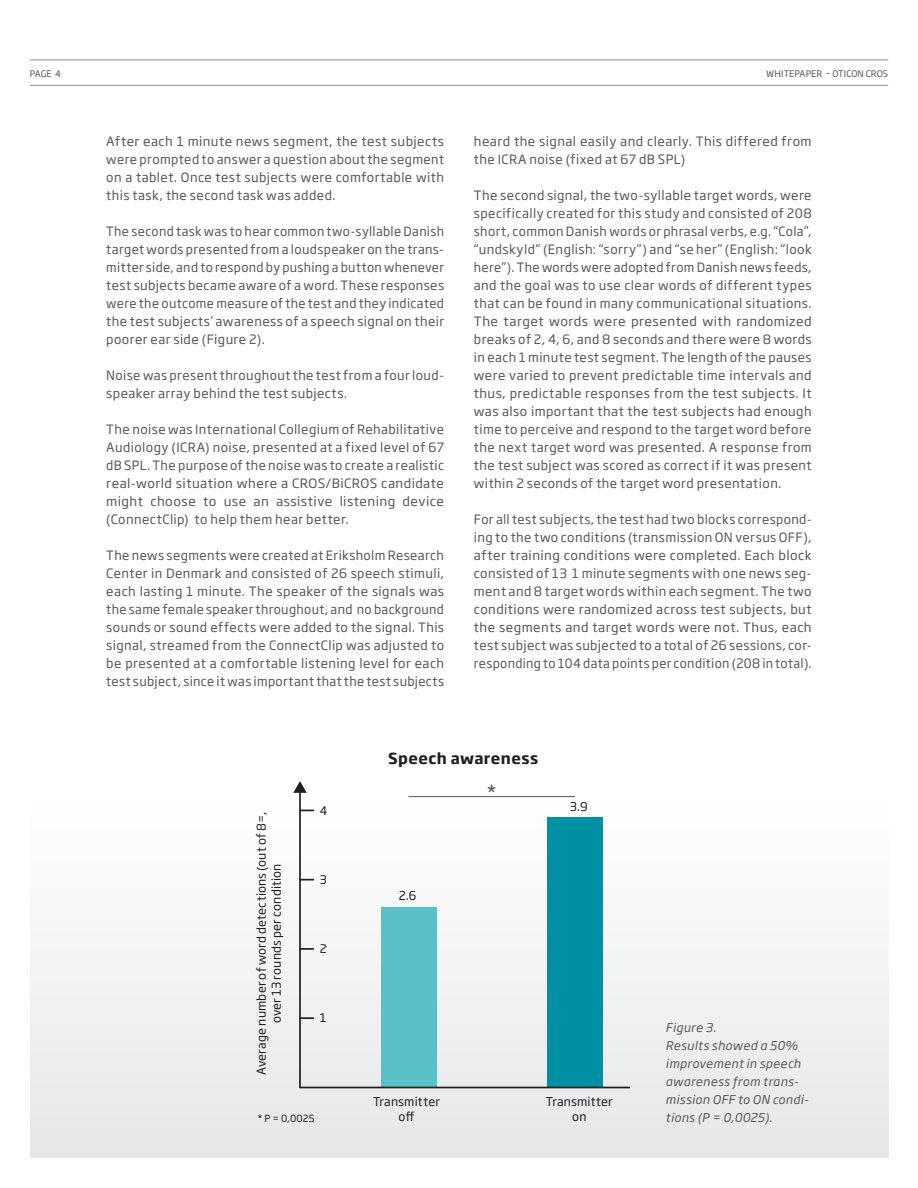
<style>
.page{position:relative;width:918px;height:1188px;background:#fff}
.page>*{position:absolute;margin:0;border:0;box-sizing:border-box;transform-origin:0 0}
.t1{font:19.5px "Soho Gothic Pro";color:#57585a}
.Illustration_headlin{font:700 15px "Soho Gothic Pro";letter-spacing:.03em;color:#231f20}
.WhitePaperBody{font:12.75px/18px "Soho Gothic Pro";letter-spacing:.03em;color:#57585a;text-align:justify}
.t2{font:italic 12px/18px "Soho Gothic Pro";letter-spacing:.03em;color:#57585a}
.Illustration_Text_8{font:12px "Soho Gothic Pro";letter-spacing:.015em;color:#231f20}
.t3{font:11.7px "Soho Gothic Pro";color:#231f20}
.Illustration_text_6{font:9.75px "Soho Gothic Pro";color:#231f20}
.t4{font:9px "Soho Gothic Pro";letter-spacing:.015em;color:#57585a}
</style>
<div class="page">
<div style="left:30px;top:801px;width:858px;height:357px;background:#f2f2f3"></div>
<div style="left:381px;top:907px;width:55px;height:180px;background:#5ac0c7"></div>
<div style="left:547px;top:817px;width:55px;height:270px;background:#0090a3"></div>
<hr style="left:300px;top:1087px;width:329px;height:1px;background:#231f20">
<svg style="left:301px;top:1017px;width:12px;height:2px"></svg>
<svg style="left:301px;top:948px;width:12px;height:2px"></svg>
<svg style="left:301px;top:879px;width:12px;height:2px"></svg>
<svg style="left:301px;top:810px;width:12px;height:1px"></svg>
<hr style="left:299px;top:791px;width:2px;height:296px;background:#231f20">
<svg style="left:293px;top:781px;width:14px;height:12px"></svg>
<hr style="left:409px;top:796px;width:166px;height:1px;background:#57585a">
<hr style="left:30px;top:85px;width:858px;height:1px;background:#928e8b">
<hr style="left:30px;top:60px;width:858px;height:1px;background:#928e8b">
<p class="t4" style="left:30px;top:66px;width:33px">PAGE 4</p>
<p class="t4" style="left:766px;top:66px;width:123px">WHITEPAPER – OTICON CROS</p>
<p class="WhitePaperBody" style="left:106px;top:132px;width:339px">After each 1 minute news segment, the test subjects were prompted to answer a question about the segment on a tablet. Once test subjects were comfortable with this task, the second task was added.</p>
<p class="WhitePaperBody" style="left:106px;top:222px;width:339px">The second task was to hear common two-syllable Danish target words presented from a loudspeaker on the trans&shy;mitter side, and to respond by pushing a button whenever test subjects became aware of a word. These responses were the outcome measure of the test and they indicated the test subjects’ awareness of a speech signal on their poorer ear side (Figure 2).</p>
<p class="WhitePaperBody" style="left:106px;top:366px;width:339px">Noise was present throughout the test from a four loud&shy;speaker array behind the test subjects.</p>
<p class="WhitePaperBody" style="left:106px;top:420px;width:339px">The noise was International Collegium of Rehabilitative Audiology (ICRA) noise, presented at a fixed level of 67 dB SPL. The purpose of the noise was to create a realistic real-world situation where a CROS/BiCROS candidate might choose to use an assistive listening device (ConnectClip) to help them hear better.</p>
<p class="WhitePaperBody" style="left:106px;top:546px;width:339px">The news segments were created at Eriksholm Research Center in Denmark and consisted of 26 speech stimuli, each lasting 1 minute. The speaker of the signals was the same female speaker throughout, and no background sounds or sound effects were added to the signal. This signal, streamed from the ConnectClip was adjusted to be presented at a comfortable listening level for each test subject, since it was important that the test subjects</p>
<p class="WhitePaperBody" style="left:474px;top:132px;width:339px">heard the signal easily and clearly. This differed from the ICRA noise (fixed at 67 dB SPL)</p>
<p class="WhitePaperBody" style="left:474px;top:186px;width:339px">The second signal, the two-syllable target words, were specifically created for this study and consisted of 208 short, common Danish words or phrasal verbs, e.g. “Cola”, “undskyld” (English: “sorry”) and “se her” (English: “look here”). The words were adopted from Danish news feeds, and the goal was to use clear words of different types that can be found in many communicational situations.<br>The target words were presented with randomized breaks of 2, 4, 6, and 8 seconds and there were 8 words in each 1 minute test segment. The length of the pauses were varied to prevent predictable time intervals and thus, predictable responses from the test subjects. It was also important that the test subjects had enough time to perceive and respond to the target word before the next target word was presented. A response from the test subject was scored as correct if it was present within 2 seconds of the target word presentation.</p>
<p class="WhitePaperBody" style="left:474px;top:510px;width:339px">For all test subjects, the test had two blocks correspond&shy;ing to the two conditions (transmission ON versus OFF), after training conditions were completed. Each block consisted of 13 1 minute segments with one news seg&shy;ment and 8 target words within each segment. The two conditions were randomized across test subjects, but the segments and target words were not. Thus, each test subject was subjected to a total of 26 sessions, cor&shy;responding to 104 data points per condition (208 in total).</p>
<p class="Illustration_headlin" style="left:388px;top:746px;width:151px">Speech awareness</p>
<p class="Illustration_Text_8" style="left:252px;top:1075px;width:264px;rotate:-90deg">Average number of word detections (out of 8=,</p>
<p class="Illustration_Text_8" style="left:267px;top:1023px;width:161px;rotate:-90deg">over 13 rounds per condition</p>
<p class="t3" style="left:320px;top:802px;width:9px">4</p>
<p class="t3" style="left:320px;top:871px;width:9px">3</p>
<p class="t3" style="left:320px;top:940px;width:8px">2</p>
<p class="t3" style="left:320px;top:1009px;width:8px">1</p>
<p class="Illustration_text_6" style="left:258px;top:1111px;width:59px">* P = 0,0025</p>
<p class="Illustration_Text_8" style="left:399px;top:886px;width:19px">2.6</p>
<p class="Illustration_Text_8" style="left:373px;top:1093px;width:68px">Transmitter</p>
<p class="Illustration_Text_8" style="left:399px;top:1108px;width:17px">off</p>
<p class="t1" style="left:486px;top:778px;width:12px">*</p>
<p class="Illustration_Text_8" style="left:570px;top:797px;width:19px">3.9</p>
<p class="Illustration_Text_8" style="left:546px;top:1093px;width:68px">Transmitter</p>
<p class="Illustration_Text_8" style="left:572px;top:1108px;width:16px">on</p>
<p class="t2" style="left:666px;top:1018px;width:52px">Figure 3.</p>
<p class="t2" style="left:666px;top:1036px;width:144px">Results showed a 50% improvement in speech awareness from trans&shy;mission OFF to ON condi&shy;tions (P = 0,0025).</p>
</div>
